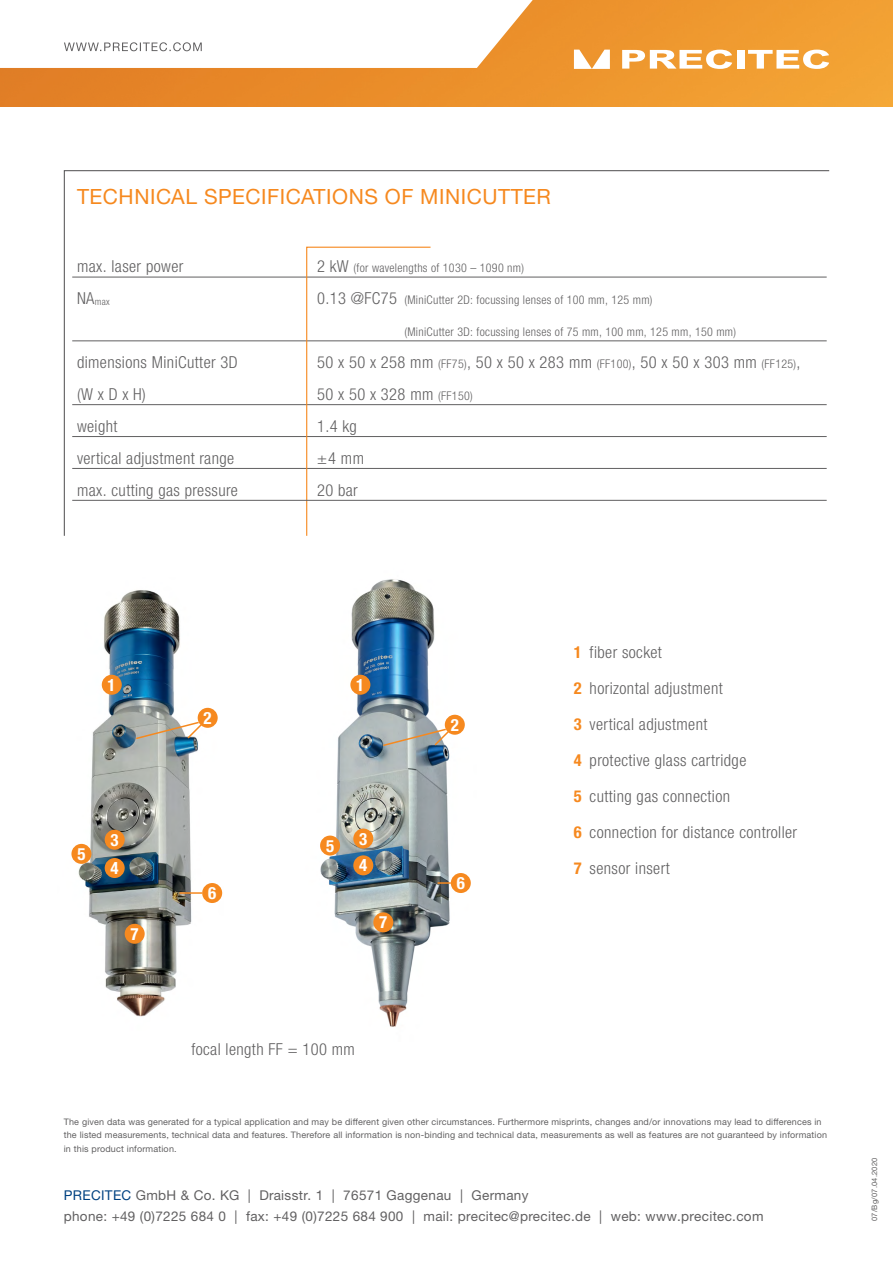
<style>
.page{position:relative;width:893px;height:1263px;background:#fff}
.page>*{position:absolute;margin:0;border:0;box-sizing:border-box;transform-origin:0 0}
.t1{font:21px "Helvetica Neue LTW1 G";letter-spacing:.025em;color:#f6891f}
.t2{font:700 condensed 16.95px/26.8px "Helvetica Neue LTW1 G";color:#fff}
.t3{font:300 condensed 16.5px/36px "Helvetica Neue LTW1 G";letter-spacing:.025em;color:#616061}
.t4{font:13.5px/21px "Helvetica Neue LTW1 G";letter-spacing:.025em;color:#616061}
.t5{font:13.5px "Helvetica Neue LTW1 G";color:#004282}
.t6{font:300 condensed 12px "Helvetica Neue LTW1 G";letter-spacing:.025em;color:#616061}
.t7{font:300 condensed 9.6px "Helvetica Neue LTW1 G";color:#616061}
.t8{font:9px/13.5px "Helvetica Neue LTW1 G";letter-spacing:.02em;color:#616061}
.t9{font:7.5px "Helvetica Neue LTW1 G";letter-spacing:.025em;color:#616061}
.s1{font-size:16.5px}
.s2{font-size:12px}
.s3{font-weight:700;color:#f6891f}
</style>
<div class="page">
<img style="left:0;top:0;width:893px;height:106px">
<svg style="left:0;top:0;width:533px;height:68px"></svg>
<svg style="left:574px;top:50px;width:36px;height:19px"></svg>
<svg style="left:622px;top:50px;width:110px;height:19px"></svg>
<div style="left:737px;top:50px;width:7px;height:19px;background:#fff"></div>
<svg style="left:748px;top:50px;width:81px;height:19px"></svg>
<svg style="left:63px;top:170px;width:767px;height:366px"></svg>
<hr style="left:72px;top:277px;width:755px;height:1px;background:#616061">
<hr style="left:72px;top:340px;width:755px;height:1px;background:#616061">
<hr style="left:72px;top:404px;width:755px;height:1px;background:#616061">
<hr style="left:72px;top:436px;width:755px;height:1px;background:#616061">
<img style="left:320px;top:579px;width:151px;height:448px">
<div style="left:350px;top:675px;width:20px;height:20px;background:#f6891f;border-radius:50%"></div>
<div style="left:353px;top:828px;width:20px;height:20px;background:#f6891f;border-radius:50%"></div>
<div style="left:353px;top:855px;width:20px;height:20px;background:#f6891f;border-radius:50%"></div>
<div style="left:320px;top:835px;width:20px;height:20px;background:#f6891f;border-radius:50%"></div>
<div style="left:373px;top:912px;width:20px;height:20px;background:#f6891f;border-radius:50%"></div>
<svg style="left:381px;top:727px;width:72px;height:20px"></svg>
<div style="left:445px;top:715px;width:20px;height:20px;background:#f6891f;border-radius:50%"></div>
<div style="left:451px;top:873px;width:20px;height:20px;background:#f6891f;border-radius:50%"></div>
<svg style="left:438px;top:882px;width:13px;height:2px"></svg>
<img style="left:72px;top:590px;width:151px;height:427px">
<div style="left:102px;top:675px;width:20px;height:20px;background:#f6891f;border-radius:50%"></div>
<div style="left:105px;top:830px;width:20px;height:20px;background:#f6891f;border-radius:50%"></div>
<div style="left:105px;top:858px;width:20px;height:20px;background:#f6891f;border-radius:50%"></div>
<div style="left:71px;top:844px;width:20px;height:20px;background:#f6891f;border-radius:50%"></div>
<div style="left:125px;top:924px;width:20px;height:20px;background:#f6891f;border-radius:50%"></div>
<svg style="left:134px;top:720px;width:72px;height:20px"></svg>
<div style="left:198px;top:708px;width:20px;height:20px;background:#f6891f;border-radius:50%"></div>
<div style="left:202px;top:883px;width:20px;height:20px;background:#f6891f;border-radius:50%"></div>
<hr style="left:179px;top:892px;width:23px;height:2px;background:#f6891f">
<svg style="left:306px;top:246px;width:126px;height:290px"></svg>
<hr style="left:72px;top:500px;width:755px;height:1px;background:#616061">
<p class="t1" style="left:77px;top:183px;width:28px">Tech</p>
<p class="t1" style="left:134px;top:183px;width:29px">nical</p>
<p class="t1" style="left:204px;top:183px;width:27px">Speci</p>
<p class="t1" style="left:267px;top:183px;width:25px">ficatio</p>
<p class="t1" style="left:349px;top:183px;width:204px">ns of Mi niCUTTER</p>
<p class="t3" style="left:77px;top:248px;width:108px">max. laser power</p>
<p class="t6" style="left:317px;top:261px;width:208px"><span class="s1">2 kW</span> (for wavelengths of 1030 – 1090 nm)</p>
<p class="t7" style="left:77px;top:296px;width:34px"><span class="s1">NA</span>max</p>
<p class="t6" style="left:317px;top:293px;width:337px"><span class="s1">0.13 @FC75</span> (MiniCutter 2D: focussing lenses of 100 mm, 125 mm)</p>
<p class="t6" style="left:404px;top:325px;width:333px">(MiniCutter 3D: focussing lenses of 75 mm, 100 mm, 125 mm, 150 mm)</p>
<p class="t3" style="left:77px;top:344px;width:162px">dimensions MiniCutter 3D</p>
<p class="t3" style="left:317px;top:344px;width:485px">50 x 50 x 258 mm <span class="s2">(FF75)</span>, 50 x 50 x 283 mm <span class="s2">(FF100)</span>, 50 x 50 x 303 mm <span class="s2">(FF125)</span>,</p>
<p class="t3" style="left:77px;top:376px;width:70px">(W x D x H)</p>
<p class="t3" style="left:317px;top:376px;width:157px">50 x 50 x 328 mm <span class="s2">(FF150)</span></p>
<p class="t3" style="left:77px;top:408px;width:42px">weight</p>
<p class="t3" style="left:317px;top:408px;width:41px">1.4 kg</p>
<p class="t3" style="left:77px;top:440px;width:159px">vertical adjustment range</p>
<p class="t3" style="left:317px;top:440px;width:48px">±4 mm</p>
<p class="t3" style="left:77px;top:472px;width:162px">max. cutting gas pressure</p>
<p class="t3" style="left:317px;top:472px;width:42px">20 bar</p>
<p class="t2" style="left:107px;top:671px;width:10px">1</p>
<p class="t2" style="left:77px;top:840px;width:10px">5</p>
<p class="t2" style="left:111px;top:826px;width:10px;line-height:28.3px">3<br>4</p>
<p class="t2" style="left:131px;top:920px;width:10px">7</p>
<p class="t2" style="left:204px;top:704px;width:10px">2</p>
<p class="t2" style="left:208px;top:880px;width:10px">6</p>
<p class="t2" style="left:356px;top:671px;width:10px">1</p>
<p class="t2" style="left:326px;top:832px;width:10px">5</p>
<p class="t2" style="left:359px;top:825px;width:10px">3<br>4</p>
<p class="t2" style="left:379px;top:909px;width:10px">7</p>
<p class="t3" style="left:191px;top:1031px;width:165px">focal length FF = 100 mm</p>
<p class="t2" style="left:451px;top:711px;width:10px">2</p>
<p class="t2" style="left:457px;top:870px;width:10px">6</p>
<p class="t3" style="left:574px;top:635px;width:225px"><span class="s3">1</span> fiber socket<br><span class="s3">2</span> horizontal adjustment<br><span class="s3">3</span> vertical adjustment<br><span class="s3">4</span> protective glass cartridge<br><span class="s3">5</span> cutting gas connection<br><span class="s3">6</span> connection for distance controller<br><span class="s3">7</span> sensor insert</p>
<p class="t8" style="left:64px;top:1115px;width:765px">The given data was generated for a typical application and may be different given other circumstances. Furthermore misprints, changes and/or innovations may lead to differences in the listed measurements, technical data and features. Therefore all information is non-binding and technical data, measurements as well as features are not guaranteed by information in this product information.</p>
<p class="t5" style="left:64px;top:1187px;width:19px">Precitec</p>
<p class="t4" style="left:64px;top:1185px;width:701px;text-indent:72px">GmbH &amp; Co. KG | Draisstr. 1 | 76571 Gaggenau | Germany<br>phone: +49 (0)7225 684 0 | fax: +49 (0)7225 684 900 | mail: precitec@precitec.de | web: www.precitec.com</p>
<p class="t9" style="left:870px;top:1221px;width:65px;rotate:-90deg">07/Bg/07.04.2020</p>
</div>
